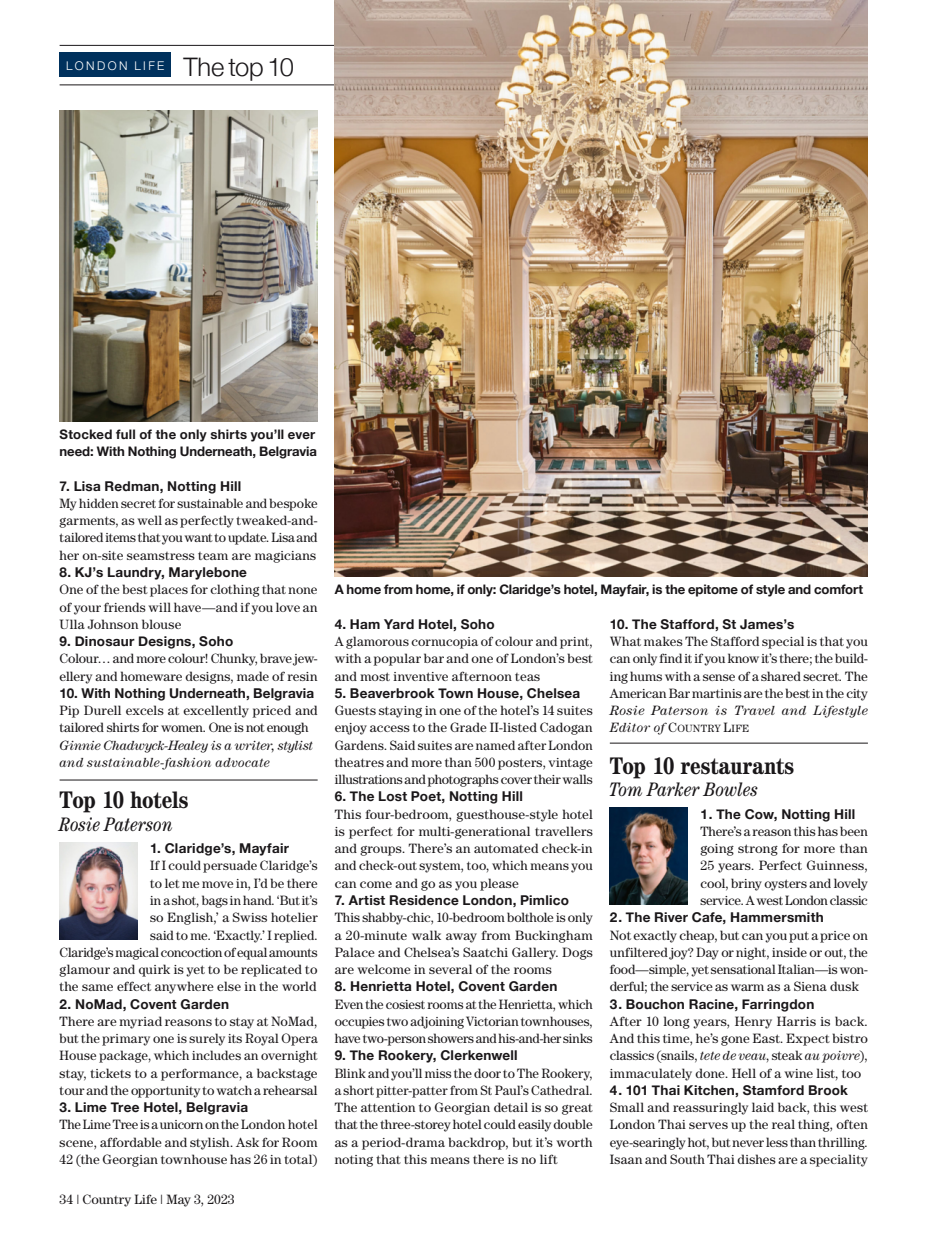
<style>
.page{position:relative;width:936px;height:1234px;background:#fff}
.page>*{position:absolute;margin:0;border:0;box-sizing:border-box;transform-origin:0 0}
.t1{font:300 25.5px "Helvetica Neue";letter-spacing:-.005em;color:#1a1719}
.t2{font:700 condensed 24px "Century";letter-spacing:-.005em;color:#1a1719}
.t3{font:italic condensed 19.5px "Century";color:#1a1719}
.t4{font:13.5px/17.2px "Century";letter-spacing:.005em;color:#1a1719;text-align:justify}
.t5{font:700 13.5px "Helvetica Neue";letter-spacing:.015em;color:#1a1719}
.t6{font:italic 13.5px/17.2px "Century";letter-spacing:.01em;color:#1a1719}
.t7{font:700 13.2px/17.2px "Helvetica Neue";letter-spacing:-.005em;color:#1a1719}
.t8{font:300 12px "Helvetica Neue";letter-spacing:.21em;color:#fff}
.t9{font:10.5px "Century";letter-spacing:.03em;color:#1a1719}
.s1{font-style:italic;font-size:13.5px}
.s2{font-size:13.5px}
.s3{font-style:italic}
</style>
<div class="page">
<div style="left:60px;top:52px;width:111px;height:25px;background:#00315d"></div>
<hr style="left:60px;top:85px;width:807px;height:1px;background:#1a1719">
<hr style="left:60px;top:45px;width:807px;height:1px;background:#1a1719">
<hr style="left:60px;top:779px;width:257px;height:1px;background:#1a1719">
<img style="left:60px;top:842px;width:77px;height:97px">
<hr style="left:609px;top:742px;width:258px;height:1px;background:#1a1719">
<img style="left:609px;top:807px;width:78px;height:97px">
<img style="left:334px;top:0;width:533px;height:577px">
<img style="left:60px;top:111px;width:258px;height:310px">
<p class="t8" style="left:66px;top:56px;width:100px">LONDON LIFE</p>
<h1 class="t1" style="left:183px;top:46px;width:112px">The top 10</h1>
<p class="t7" style="left:60px;top:426px;width:259px">Stocked full of the only shirts you’ll ever need: With Nothing Underneath, Belgravia</p>
<p class="t5" style="left:60px;top:475px;width:183px">7. Lisa Redman, Notting Hill</p>
<p class="t4" style="left:60px;top:494px;width:259px">My hidden secret for sustainable and bespoke garments, as well as perfectly tweaked-and&shy;tailored items that you want to update. Lisa and her on-site seamstress team are magicians</p>
<p class="t5" style="left:60px;top:561px;width:189px">8. KJ’s Laundry, Marylebone</p>
<p class="t4" style="left:60px;top:580px;width:259px">One of the best places for clothing that none of your friends will have—and if you love an Ulla Johnson blouse</p>
<p class="t5" style="left:60px;top:630px;width:175px">9. Dinosaur Designs, Soho</p>
<p class="t4" style="left:60px;top:649px;width:259px">Colour… and more colour! Chunky, brave jew&shy;ellery and homeware designs, made of resin</p>
<p class="t5" style="left:60px;top:682px;width:256px">10. With Nothing Underneath, Belgravia</p>
<p class="t4" style="left:60px;top:701px;width:259px">Pip Durell excels at excellently priced and tailored shirts for women. One is not enough</p>
<p class="t6" style="left:60px;top:736px;width:255px">Ginnie Chadwyck-Healey is a writer, stylist and sustainable-fashion advocate</p>
<h2 class="t2" style="left:60px;top:785px;width:130px">Top 10 hotels</h2>
<h3 class="t3" style="left:60px;top:812px;width:115px">Rosie Paterson</h3>
<p class="t5" style="left:150px;top:837px;width:140px">1. Claridge’s, Mayfair</p>
<p class="t4" style="left:60px;top:856px;width:259px;text-align:right">If I could persuade Claridge’s<br>to let me move in, I’d be there<br>in a shot, bags in hand. ‘But it’s<br>so English,’ a Swiss hotelier<br>said to me. ‘Exactly.’ I replied.<br>Claridge’s magical concoction of equal amounts glamour and quirk is yet to be replicated to the same effect anywhere else in the world</p>
<p class="t5" style="left:60px;top:992px;width:171px">2. NoMad, Covent Garden</p>
<p class="t4" style="left:60px;top:1012px;width:259px">There are myriad reasons to stay at NoMad, but the primary one is surely its Royal Opera House package, which includes an overnight stay, tickets to a performance, a backstage tour and the opportunity to watch a rehearsal</p>
<p class="t5" style="left:60px;top:1096px;width:190px">3. Lime Tree Hotel, Belgravia</p>
<p class="t4" style="left:60px;top:1115px;width:259px">The Lime Tree is a unicorn on the London hotel scene, affordable and stylish. Ask for Room 42 (the Georgian townhouse has 26 in total)</p>
<p class="t4" style="left:60px;top:1190px;width:177px">34 | Country Life | May 3, 2023</p>
<p class="t7" style="left:334px;top:581px;width:530px">A home from home, if only: Claridge’s hotel, Mayfair, is the epitome of style and comfort</p>
<p class="t5" style="left:334px;top:613px;width:161px">4. Ham Yard Hotel, Soho</p>
<p class="t4" style="left:334px;top:632px;width:259px">A glamorous cornucopia of colour and print, with a popular bar and one of London’s best and most inventive afternoon teas</p>
<p class="t5" style="left:334px;top:682px;width:247px">5. Beaverbrook Town House, Chelsea</p>
<p class="t4" style="left:334px;top:701px;width:259px">Guests staying in one of the hotel’s 14 suites enjoy access to the Grade II-listed Cadogan Gardens. Said suites are named after London theatres and more than 500 posters, vintage illustrations and photographs cover their walls</p>
<p class="t5" style="left:334px;top:785px;width:190px">6. The Lost Poet, Notting Hill</p>
<p class="t4" style="left:334px;top:805px;width:259px">This four-bedroom, guesthouse-style hotel is perfect for multi-generational travellers and groups. There’s an automated check-in and check-out system, too, which means you can come and go as you please</p>
<p class="t5" style="left:334px;top:889px;width:236px">7. Artist Residence London, Pimlico</p>
<p class="t4" style="left:334px;top:908px;width:259px">This shabby-chic, 10-bedroom bolthole is only a 20-minute walk away from Buckingham Palace and Chelsea’s Saatchi Gallery. Dogs are welcome in several of the rooms</p>
<p class="t5" style="left:334px;top:975px;width:224px">8. Henrietta Hotel, Covent Garden</p>
<p class="t4" style="left:334px;top:994px;width:259px">Even the cosiest rooms at the Henrietta, which occupies two adjoining Victorian townhouses, have two-person showers and his-and-her sinks</p>
<p class="t5" style="left:334px;top:1044px;width:185px">9. The Rookery, Clerkenwell</p>
<p class="t4" style="left:334px;top:1063px;width:259px">Blink and you’ll miss the door to The Rookery, a short pitter-patter from St Paul’s Cathedral.<br>The attention to Georgian detail is so great that the three-storey hotel could easily double as a period-drama backdrop, but it’s worth noting that this means there is no lift</p>
<p class="t5" style="left:609px;top:613px;width:186px">10. The Stafford, St James’s</p>
<p class="t4" style="left:609px;top:632px;width:259px">What makes The Stafford special is that you can only find it if you know it’s there; the build&shy;ing hums with a sense of a shared secret. The American Bar martinis are the best in the city</p>
<p class="t6" style="left:609px;top:701px;width:259px">Rosie Paterson is Travel and Lifestyle</p>
<p class="t9" style="left:609px;top:722px;width:141px"><span class="s1">Editor of</span> <span class="s2">C</span>OUNTRY <span class="s2">L</span>IFE</p>
<h2 class="t2" style="left:609px;top:751px;width:185px">Top 10 restaurants</h2>
<h3 class="t3" style="left:609px;top:778px;width:150px">Tom Parker Bowles</h3>
<p class="t5" style="left:700px;top:803px;width:156px">1. The Cow, Notting Hill</p>
<p class="t4" style="left:700px;top:822px;width:169px">There’s a reason this has been going strong for more than 25 years. Perfect Guinness, cool, briny oysters and lovely service. A west London classic</p>
<p class="t5" style="left:609px;top:906px;width:215px">2. The River Cafe, Hammersmith</p>
<p class="t4" style="left:609px;top:925px;width:259px">Not exactly cheap, but can you put a price on unfiltered joy? Day or night, inside or out, the food—simple, yet sensational Italian—is won&shy;derful; the service as warm as a Siena dusk</p>
<p class="t5" style="left:609px;top:992px;width:206px">3. Bouchon Racine, Farringdon</p>
<p class="t4" style="left:609px;top:1012px;width:259px">After 10 long years, Henry Harris is back.<br>And this time, he’s gone East. Expect bistro classics (snails, <span class="s3">tete de veau</span>, steak <span class="s3">au poivre</span>), immaculately done. Hell of a wine list, too</p>
<p class="t5" style="left:609px;top:1079px;width:239px">4. 101 Thai Kitchen, Stamford Brook</p>
<p class="t4" style="left:609px;top:1098px;width:259px">Small and reassuringly laid back, this west London Thai serves up the real thing, often eye-searingly hot, but never less than thrilling.<br>Isaan and South Thai dishes are a speciality</p>
</div>
